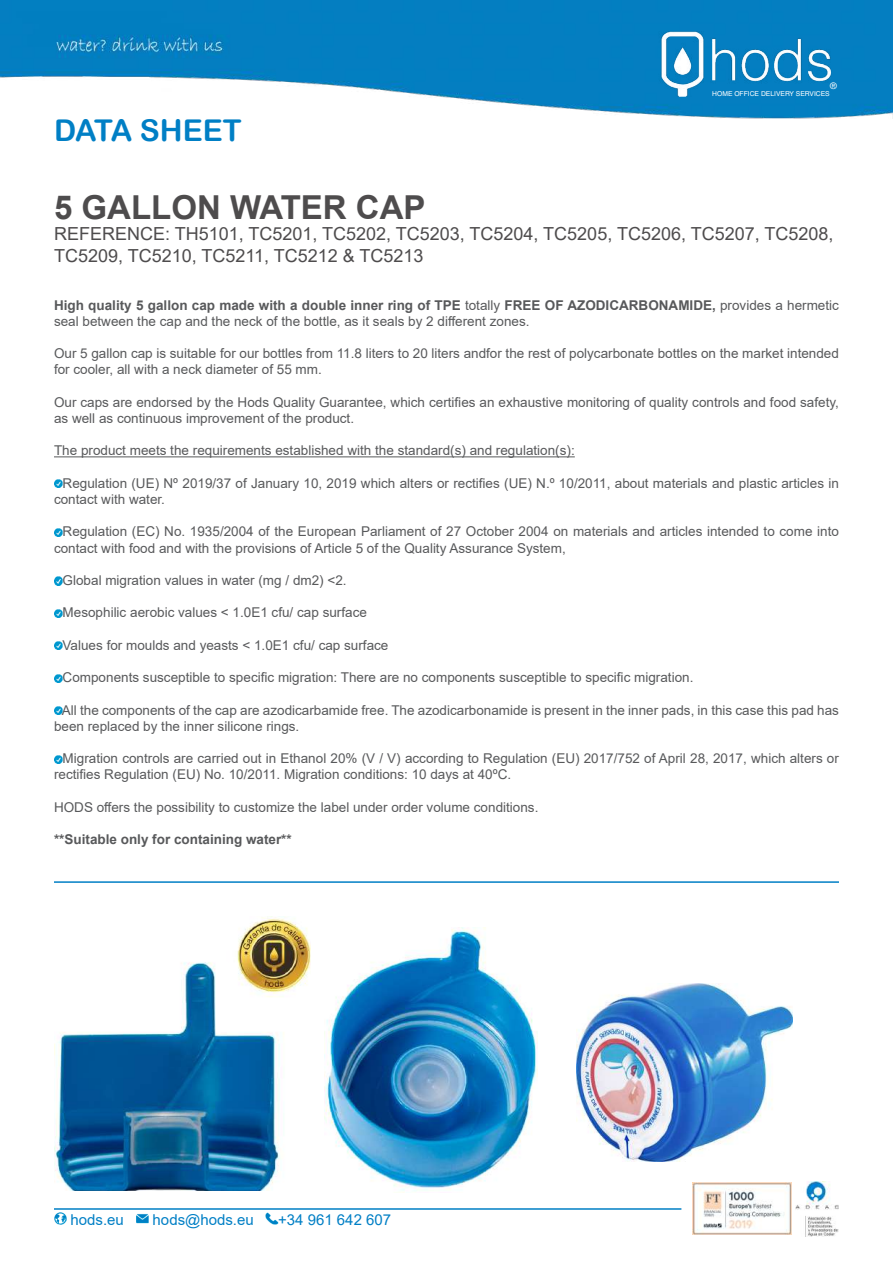
<style>
.page{position:relative;width:893px;height:1263px;background:#fff}
.page>*{position:absolute;margin:0;border:0;box-sizing:border-box;transform-origin:0 0}
.t1{font:700 33px "Arial";color:#4e4c4d}
.t2{font:30px "Arial Rounded MT Bold";color:#007fc5}
.t3{font:18px/21.6px "Arial";color:#4e4c4d}
.t4{font:15px "Arial";color:#007fc5}
.t5{font:13.5px/16.2px "Arial";color:#58595b}
.t6{font:700 13.5px "Arial";color:#58595b}
.t7{font:9px "Helvetica LT Std";color:#fff}
.t8{font:6.75px "Helvetica LT Std";color:#fff}
.s1{font-weight:700}
</style>
<div class="page">
<img style="left:325px;top:927px;width:213px;height:264px">
<hr style="left:54px;top:456px;width:521px;height:1px;background:#58595b">
<svg style="left:54px;top:480px;width:9px;height:8px"></svg>
<svg style="left:54px;top:528px;width:9px;height:8px"></svg>
<svg style="left:54px;top:577px;width:9px;height:8px"></svg>
<svg style="left:54px;top:609px;width:9px;height:8px"></svg>
<svg style="left:54px;top:642px;width:9px;height:8px"></svg>
<svg style="left:54px;top:674px;width:9px;height:8px"></svg>
<svg style="left:54px;top:706px;width:9px;height:9px"></svg>
<svg style="left:54px;top:755px;width:9px;height:8px"></svg>
<img style="left:54px;top:916px;width:257px;height:275px">
<img style="left:577px;top:983px;width:216px;height:178px">
<hr style="left:54px;top:881px;width:785px;height:2px;background:#007fc5">
<img style="left:0;top:0;width:893px;height:118px">
<img style="left:658px;top:32px;width:181px;height:64px">
<svg style="left:54px;top:1212px;width:12px;height:12px"></svg>
<svg style="left:136px;top:1214px;width:12px;height:10px"></svg>
<svg style="left:266px;top:1212px;width:12px;height:12px"></svg>
<hr style="left:54px;top:1208px;width:627px;height:2px;background:#007fc5">
<img style="left:692px;top:1182px;width:99px;height:53px">
<img style="left:796px;top:1181px;width:43px;height:56px">
<p class="t7" style="left:830px;top:80px;width:8px">®</p>
<h2 class="t2" style="left:54px;top:113px;width:189px">DATA SHEET</h2>
<p class="t8" style="left:712px;top:90px;width:119px">HOME OFFICE DELIVERY SERVICES</p>
<h1 class="t1" style="left:54px;top:184px;width:373px">5 GALLON WATER CAP</h1>
<h3 class="t3" style="left:54px;top:223px;width:781px">REFERENCE: TH5101, TC5201, TC5202, TC5203, TC5204, TC5205, TC5206, TC5207, TC5208,<br>TC5209, TC5210, TC5211, TC5212 &amp; TC5213</h3>
<p class="t5" style="left:54px;top:297px;width:786px"><span class="s1">High quality 5 gallon cap made with a double inner ring of TPE</span> totally <span class="s1">FREE OF AZODICARBONAMIDE,</span> provides a hermetic seal between the cap and the neck of the bottle, as it seals by 2 different zones.</p>
<p class="t5" style="left:54px;top:345px;width:786px">Our 5 gallon cap is suitable for our bottles from 11.8 liters to 20 liters andfor the rest of polycarbonate bottles on the market intended for cooler, all with a neck diameter of 55 mm.</p>
<p class="t5" style="left:54px;top:394px;width:786px">Our caps are endorsed by the Hods Quality Guarantee, which certifies an exhaustive monitoring of quality controls and food safety, as well as continuous improvement of the product.</p>
<p class="t5" style="left:54px;top:442px;width:522px">The product meets the requirements established with the standard(s) and regulation(s):</p>
<p class="t5" style="left:54px;top:475px;width:786px;text-indent:9px">Regulation (UE) Nº 2019/37 of January 10, 2019 which alters or rectifies (UE) N.º 10/2011, about materials and plastic articles in contact with water.</p>
<p class="t5" style="left:54px;top:523px;width:786px;text-indent:9px">Regulation (EC) No. 1935/2004 of the European Parliament of 27 October 2004 on materials and articles intended to come into contact with food and with the provisions of Article 5 of the Quality Assurance System,</p>
<p class="t5" style="left:63px;top:572px;width:285px">Global migration values in water (mg / dm2) &lt;2.</p>
<p class="t5" style="left:63px;top:604px;width:306px">Mesophilic aerobic values &lt; 1.0E1 cfu/ cap surface</p>
<p class="t5" style="left:63px;top:637px;width:327px">Values for moulds and yeasts &lt; 1.0E1 cfu/ cap surface</p>
<p class="t5" style="left:63px;top:669px;width:632px">Components susceptible to specific migration: There are no components susceptible to specific migration.</p>
<p class="t5" style="left:54px;top:702px;width:786px;text-indent:8px">All the components of the cap are azodicarbamide free. The azodicarbonamide is present in the inner pads, in this case this pad has been replaced by the inner silicone rings.</p>
<p class="t5" style="left:54px;top:750px;width:786px;text-indent:9px">Migration controls are carried out in Ethanol 20% (V / V) according to Regulation (EU) 2017/752 of April 28, 2017, which alters or rectifies Regulation (EU) No. 10/2011. Migration conditions: 10 days at 40ºC.</p>
<p class="t5" style="left:54px;top:799px;width:486px">HODS offers the possibility to customize the label under order volume conditions.</p>
<p class="t6" style="left:54px;top:830px;width:239px">**Suitable only for containing water**</p>
<p class="t4" style="left:71px;top:1209px;width:55px">hods.eu</p>
<p class="t4" style="left:153px;top:1209px;width:103px">hods@hods.eu</p>
<p class="t4" style="left:278px;top:1209px;width:115px">+34 961 642 607</p>
</div>
